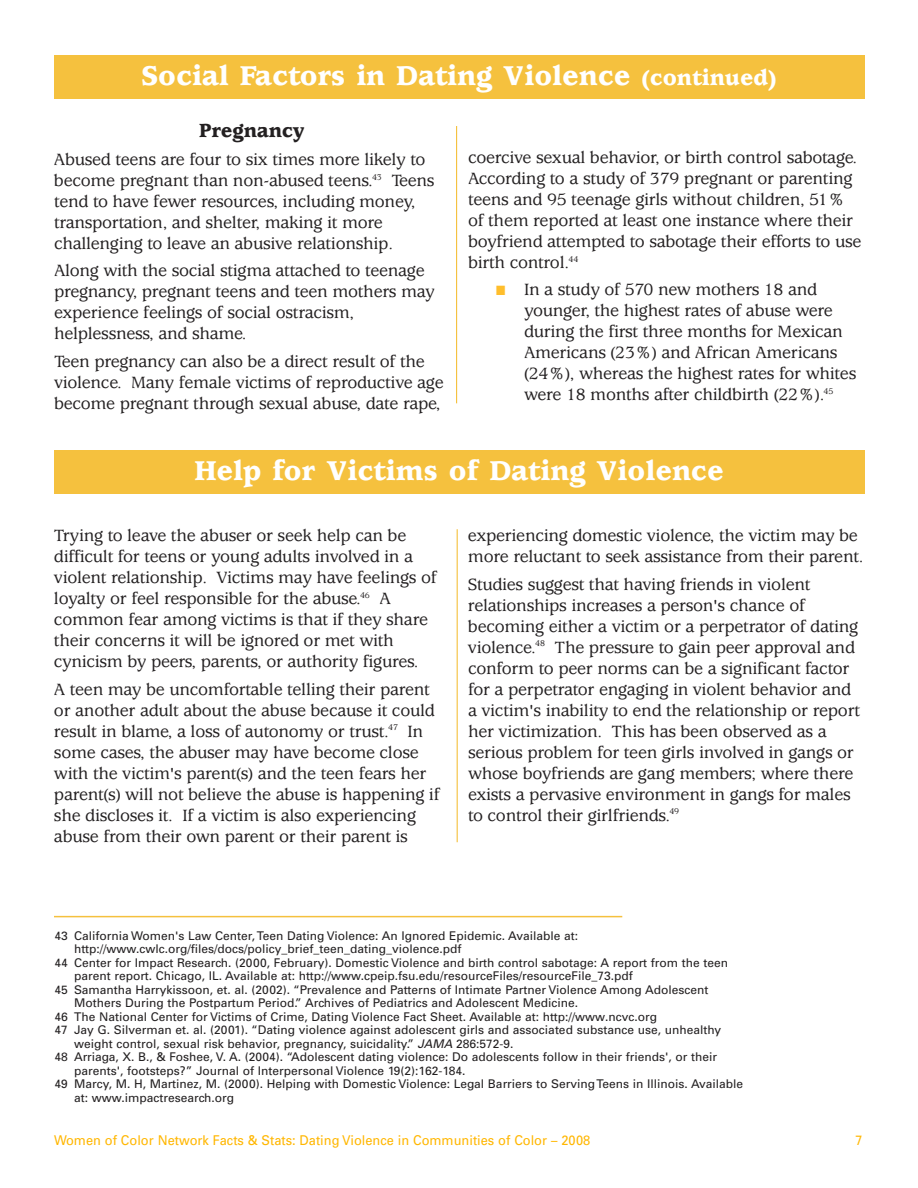
<style>
.page{position:relative;width:918px;height:1188px;background:#fff}
.page>*{position:absolute;margin:0;border:0;box-sizing:border-box;transform-origin:0 0}
.t1{font:900 30px "Usherwood";color:#fff}
.t2{font:900 21px "Usherwood";color:#232021}
.t3{font:500 18px/21px "Usherwood";letter-spacing:-.015em;color:#232021}
.t4{font:13.5px "Univers";color:#ffb702;scale:.95 1}
.t5{font:12px "Univers";color:#232021}
.s1{font-size:24px}
.s2{color:#ffbe2c}
.s3{font-style:italic}
</style>
<div class="page">
<svg style="left:456px;top:126px;width:2px;height:278px"></svg>
<div style="left:54px;top:56px;width:810px;height:43px;background:#f5c13e"></div>
<div style="left:54px;top:451px;width:810px;height:43px;background:#f5c13e"></div>
<hr style="left:54px;top:916px;width:568px;height:1px;background:#f5c13e">
<svg style="left:456px;top:529px;width:2px;height:314px"></svg>
<h1 class="t1" style="left:142px;top:64px;width:636px">Social Factors in Dating Violence <span class="s1">(continued)</span></h1>
<p class="t2" style="left:199px;top:123px;width:107px">Pregnancy</p>
<p class="t3" style="left:54px;top:150px;width:382px">Abused teens are four to six times more likely to become pregnant than non-abused teens.<sup>43</sup> Teens tend to have fewer resources, including money, transportation, and shelter, making it more challenging to leave an abusive relationship.</p>
<p class="t3" style="left:54px;top:262px;width:382px">Along with the social stigma attached to teenage pregnancy, pregnant teens and teen mothers may experience feelings of social ostracism, helplessness, and shame.</p>
<p class="t3" style="left:54px;top:352px;width:391px">Teen pregnancy can also be a direct result of the violence. Many female victims of reproductive age become pregnant through sexual abuse, date rape,</p>
<p class="t3" style="left:468px;top:148px;width:395px">coercive sexual behavior, or birth control sabotage.<br>According to a study of 379 pregnant or parenting teens and 95 teenage girls without children, 51% of them reported at least one instance where their boyfriend attempted to sabotage their efforts to use birth control.<sup>44</sup></p>
<p class="t3" style="left:524px;top:281px;width:334px;text-indent:-28px"><span class="s2">■</span> In a study of 570 new mothers 18 and younger, the highest rates of abuse were during the first three months for Mexican Americans (23%) and African Americans (24%), whereas the highest rates for whites were 18 months after childbirth (22%).<sup>45</sup></p>
<h1 class="t1" style="left:194px;top:460px;width:531px">Help for Victims of Dating Violence</h1>
<p class="t3" style="left:54px;top:527px;width:384px">Trying to leave the abuser or seek help can be difficult for teens or young adults involved in a violent relationship. Victims may have feelings of loyalty or feel responsible for the abuse.<sup>46</sup> A common fear among victims is that if they share their concerns it will be ignored or met with cynicism by peers, parents, or authority figures.</p>
<p class="t3" style="left:54px;top:680px;width:387px">A teen may be uncomfortable telling their parent or another adult about the abuse because it could result in blame, a loss of autonomy or trust.<sup>47</sup> In some cases, the abuser may have become close with the victim's parent(s) and the teen fears her parent(s) will not believe the abuse is happening if she discloses it. If a victim is also experiencing abuse from their own parent or their parent is</p>
<p class="t3" style="left:468px;top:527px;width:397px">experiencing domestic violence, the victim may be more reluctant to seek assistance from their parent.</p>
<p class="t3" style="left:468px;top:575px;width:394px">Studies suggest that having friends in violent relationships increases a person's chance of becoming either a victim or a perpetrator of dating violence.<sup>48</sup> The pressure to gain peer approval and conform to peer norms can be a significant factor for a perpetrator engaging in violent behavior and a victim's inability to end the relationship or report her victimization. This has been observed as a serious problem for teen girls involved in gangs or whose boyfriends are gang members; where there exists a pervasive environment in gangs for males to control their girlfriends.<sup>49</sup></p>
<p class="t5" style="left:54px;top:931px;width:525px">43 California Women's Law Center, Teen Dating Violence: An Ignored Epidemic. Available at:</p>
<p class="t5" style="left:74px;top:945px;width:389px">http://www.cwlc.org/files/docs/policy_brief_teen_dating_violence.pdf</p>
<p class="t5" style="left:54px;top:958px;width:675px">44 Center for Impact Research. (2000, February). Domestic Violence and birth control sabotage: A report from the teen</p>
<p class="t5" style="left:74px;top:972px;width:560px">parent report. Chicago, IL. Available at: http://www.cpeip.fsu.edu/resourceFiles/resourceFile_73.pdf</p>
<p class="t5" style="left:54px;top:985px;width:656px">45 Samantha Harrykissoon, et. al. (2002). “Prevalence and Patterns of Intimate Partner Violence Among Adolescent</p>
<p class="t5" style="left:74px;top:999px;width:506px">Mothers During the Postpartum Period.” Archives of Pediatrics and Adolescent Medicine.</p>
<p class="t5" style="left:54px;top:1012px;width:604px">46 The National Center for Victims of Crime, Dating Violence Fact Sheet. Available at: http://www.ncvc.org</p>
<p class="t5" style="left:54px;top:1026px;width:668px">47 Jay G. Silverman et. al. (2001). “Dating violence against adolescent girls and associated substance use, unhealthy</p>
<p class="t5" style="left:74px;top:1039px;width:441px">weight control, sexual risk behavior, pregnancy, suicidality.” <span class="s3">JAMA</span> 286:572-9.</p>
<p class="t5" style="left:54px;top:1053px;width:664px">48 Arriaga, X. B., &amp; Foshee, V. A. (2004). “Adolescent dating violence: Do adolescents follow in their friends', or their</p>
<p class="t5" style="left:74px;top:1066px;width:393px">parents', footsteps?” Journal of Interpersonal Violence 19(2):162-184.</p>
<p class="t5" style="left:54px;top:1080px;width:690px">49 Marcy, M. H, Martinez, M. (2000). Helping with Domestic Violence: Legal Barriers to Serving Teens in Illinois. Available</p>
<p class="t5" style="left:74px;top:1093px;width:162px">at: www.impactresearch.org</p>
<p class="t4" style="left:54px;top:1135px;width:566px">Women of Color Network Facts &amp; Stats: Dating Violence in Communities of Color – 2008</p>
<p class="t4" style="left:856px;top:1135px;width:9px">7</p>
</div>
